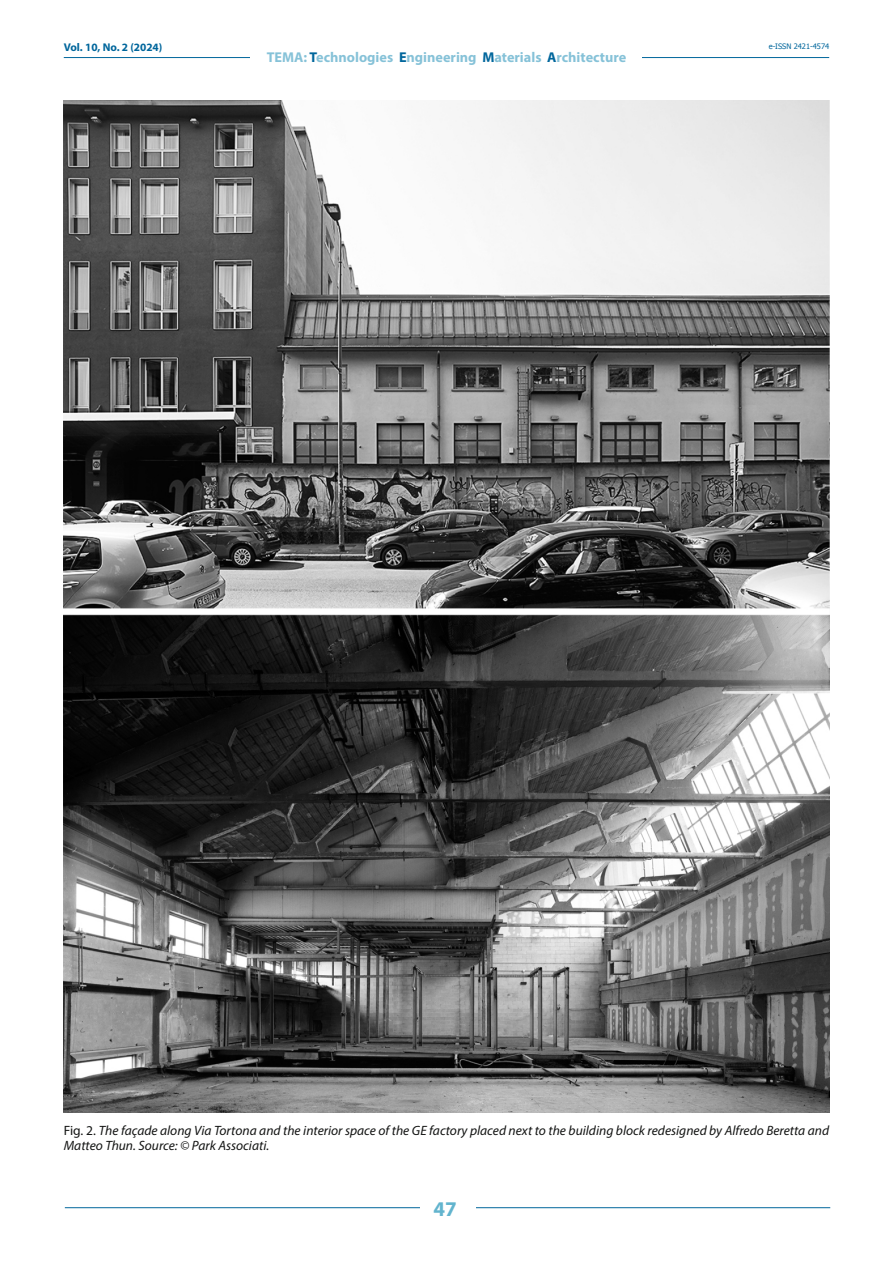
<style>
.page{position:relative;width:893px;height:1263px;background:#fff}
.page>*{position:absolute;margin:0;border:0;box-sizing:border-box;transform-origin:0 0}
.t1{font:700 21px "Myriad Pro";color:#62b4ce}
.t2{font:700 14.25px "Myriad Pro";color:#86c2d8}
.DIDASCALIA{font:italic 13.5px/15px "Myriad Pro";color:#131413}
.t3{font:700 11.25px "Myriad Pro";color:#00669c}
.t4{font:7.5px "Tahoma";color:#00669c}
.s1{color:#00669c}
.s2{font-style:normal}
</style>
<div class="page">
<hr style="left:64px;top:57px;width:765px;height:1px;background:#00669c">
<div style="left:251px;top:48px;width:391px;height:17px;background:#fff"></div>
<hr style="left:65px;top:1207px;width:765px;height:1px;background:#00669c">
<div style="left:420px;top:1195px;width:55px;height:25px;background:#fff"></div>
<img style="left:64px;top:100px;width:765px;height:1012px">
<p class="t3" style="left:64px;top:40px;width:100px">Vol. 10, No. 2 (2024)</p>
<p class="t2" style="left:267px;top:48px;width:361px">TEMA: <span class="s1">T</span>echnologies <span class="s1">E</span>ngineering <span class="s1">M</span>aterials <span class="s1">A</span>rchitecture</p>
<p class="t4" style="left:769px;top:41px;width:62px">e-ISSN 2421-4574</p>
<p class="DIDASCALIA" style="left:64px;top:1123px;width:767px"><span class="s2">Fig. 2.</span> The façade along Via Tortona and the interior space of the GE factory placed next to the building block redesigned by Alfredo Beretta and<br>Matteo Thun. Source: © Park Associati.</p>
<h1 class="t1" style="left:434px;top:1195px;width:25px">47</h1>
</div>
